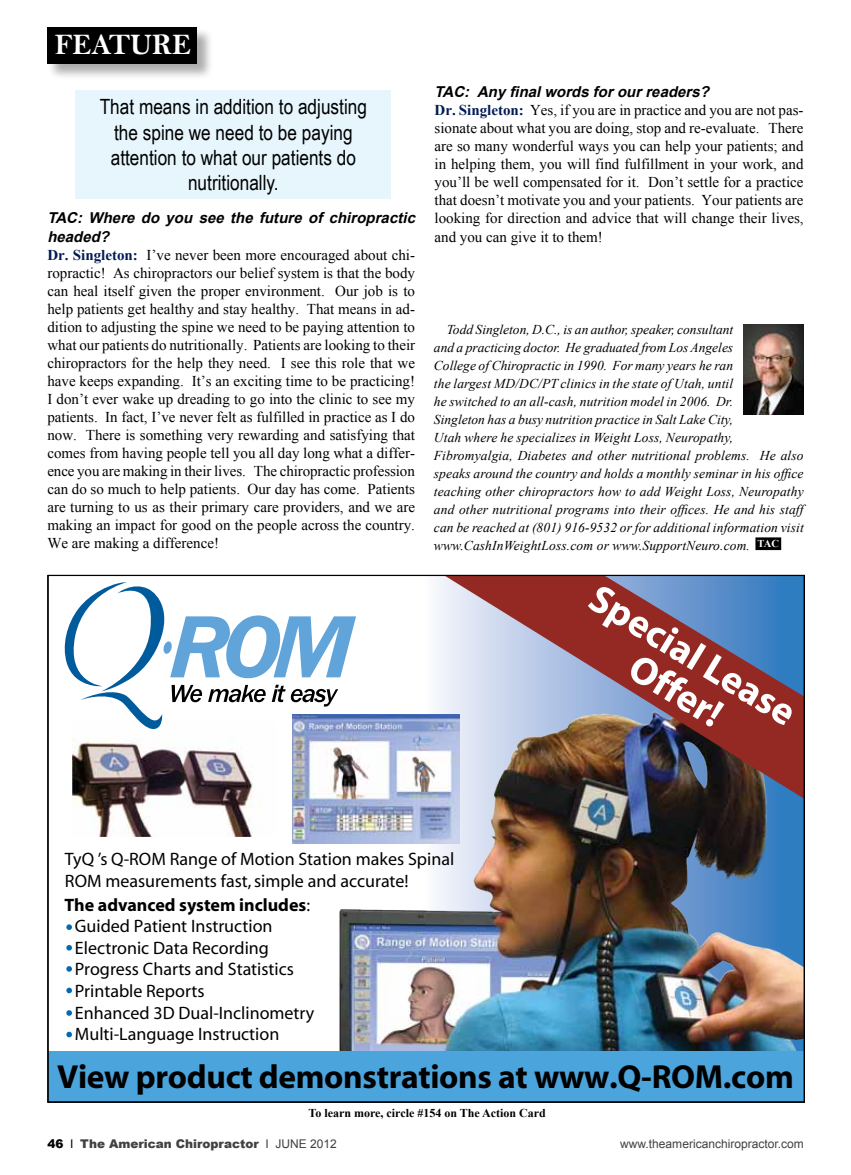
<style>
.page{position:relative;width:851px;height:1175px;background:#fff}
.page>*{position:absolute;margin:0;border:0;box-sizing:border-box;transform-origin:0 0}
.t1{font:700 39.45px/39px "Myriad";color:#fff;text-align:center}
.t2{font:700 33.45px "Myriad";letter-spacing:-.01em;color:#000}
.t3{font:30px "Bell MT Bold";color:#fff;scale:.96 1}
.t4{font:21px/25.2px "Arial Narrow";color:#000;text-align:center}
.t5{font:18px/21.6px "Myriad";color:#000}
.t6{font:15px/18px "Times New Roman";color:#000;text-align:justify}
.t7{font:italic 700 15px/18px "Arial";color:#000}
.t8{font:italic 13.5px/18px "Times New Roman";letter-spacing:.01em;color:#000}
.t9{font:700 12px "Times New Roman";color:#000}
.t10{font:900 12px "Arial";color:#414042}
.t11{font:12px "Arial";color:#414042}
.s1{font-weight:700;color:#001c54}
.s2{font-weight:700}
.s3{color:#000}
.s4{font-weight:400;color:#000}
.s5{font-weight:400}
</style>
<div class="page">
<div style="left:47px;top:27px;width:166px;height:53px;background:#000;opacity:.33"></div>
<div style="left:47px;top:27px;width:150px;height:36px;background:#000"></div>
<div style="left:756px;top:538px;width:24px;height:11px;background:#000"></div>
<div style="left:755px;top:537px;width:26px;height:13px;border:2px solid #000"></div>
<img style="left:743px;top:324px;width:60px;height:91px">
<img style="left:333px;top:698px;width:468px;height:353px">
<svg style="left:444px;top:578px;width:357px;height:221px;background:#876b78"></svg>
<img style="left:72px;top:739px;width:189px;height:97px">
<img style="left:292px;top:714px;width:167px;height:129px">
<svg style="left:66px;top:924px;width:6px;height:6px"></svg>
<svg style="left:66px;top:945px;width:6px;height:5px"></svg>
<svg style="left:66px;top:966px;width:6px;height:5px"></svg>
<svg style="left:66px;top:987px;width:6px;height:6px"></svg>
<svg style="left:66px;top:1010px;width:6px;height:5px"></svg>
<svg style="left:66px;top:1031px;width:6px;height:6px"></svg>
<div style="left:48px;top:1051px;width:756px;height:51px;background:#4ca4dc"></div>
<svg style="left:64px;top:582px;width:292px;height:148px"></svg>
<div style="left:75px;top:90px;width:316px;height:108px;background:#e7f6fd"></div>
<h3 class="t3" style="left:55px;top:26px;width:143px">FEATURE</h3>
<h3 class="t4" style="left:100px;top:94px;width:269px">That means in addition to adjusting the spine we need to be paying attention to what our patients do nutritionally.</h3>
<p class="t7" style="left:47px;top:210px;width:373px">TAC: Where do you see the future of chiropractic headed?</p>
<p class="t6" style="left:47px;top:245px;width:369px"><span class="s1">Dr. Singleton:</span> I’ve never been more encouraged about chi&shy;ropractic! As chiropractors our belief system is that the body can heal itself given the proper environment. Our job is to help patients get healthy and stay healthy. That means in ad&shy;dition to adjusting the spine we need to be paying attention to what our patients do nutritionally. Patients are looking to their chiropractors for the help they need. I see this role that we have keeps expanding. It’s an exciting time to be practicing!<br>I don’t ever wake up dreading to go into the clinic to see my patients. In fact, I’ve never felt as fulfilled in practice as I do now. There is something very rewarding and satisfying that comes from having people tell you all day long what a differ&shy;ence you are making in their lives. The chiropractic profession can do so much to help patients. Our day has come. Patients are turning to us as their primary care providers, and we are making an impact for good on the people across the country.<br>We are making a difference!</p>
<p class="t7" style="left:434px;top:84px;width:280px">TAC: Any finalwords forourreaders?</p>
<p class="t6" style="left:434px;top:101px;width:370px"><span class="s1">Dr. Singleton:</span> Yes, if you are in practice and you are not pas&shy;sionate about what you are doing, stop and re-evaluate. There are so many wonderful ways you can help your patients; and in helping them, you will find fulfillment in your work, and you’ll be well compensated for it. Don’t settle for a practice that doesn’t motivate you and your patients. Your patients are looking for direction and advice that will change their lives, and you can give it to them!</p>
<p class="t8" style="left:434px;top:320px;width:371px;text-indent:13px">Todd Singleton, D.C., is an author, speaker, consultant<br>and a practicing doctor. He graduated from Los Angeles<br>College of Chiropractic in 1990. For many years he ran<br>the largest MD/DC/PT clinics in the state of Utah, until<br>he switched to an all-cash, nutrition model in 2006. Dr.<br>Singleton has a busy nutrition practice in Salt Lake City,<br>Utah where he specializes in Weight Loss, Neuropathy, Fibromyalgia, Diabetes and other nutritional problems. He also speaks around the country and holds a monthly seminar in his office teaching other chiropractors how to add Weight Loss, Neuropathy and other nutritional programs into their offices. He and his staff can be reached at (801) 916-9532 or for additional information visit www.CashInWeightLoss.com or www.SupportNeuro.com. <sup>TAC</sup></p>
<h1 class="t1" style="left:602px;top:579px;width:235px;rotate:31deg">Special Lease<br>Offer!</h1>
<p class="t5" style="left:65px;top:849px;width:391px">TyQ ’s Q-ROM Range of Motion Station makes Spinal<br>ROM measurements fast, simple and accurate!</p>
<p class="t5" style="left:75px;top:894px;width:241px;text-indent:-10px"><span class="s2">The advanced system includes</span>:<br>Guided Patient Instruction<br>Electronic Data Recording<br>Progress Charts and Statistics<br>Printable Reports<br>Enhanced 3D Dual-Inclinometry<br>Multi-Language Instruction</p>
<h2 class="t2" style="left:57px;top:1059px;width:738px">View product demonstrations at www.Q-ROM.com</h2>
<p class="t9" style="left:308px;top:1105px;width:239px">To learn more, circle #154 on The Action Card</p>
<p class="t10" style="left:47px;top:1135px;width:291px"><span class="s3">46</span> <span class="s4">I</span> The American Chiropractor <span class="s5">I JUNE 2012</span></p>
<p class="t11" style="left:620px;top:1135px;width:185px">www.theamericanchiropractor.com</p>
</div>
